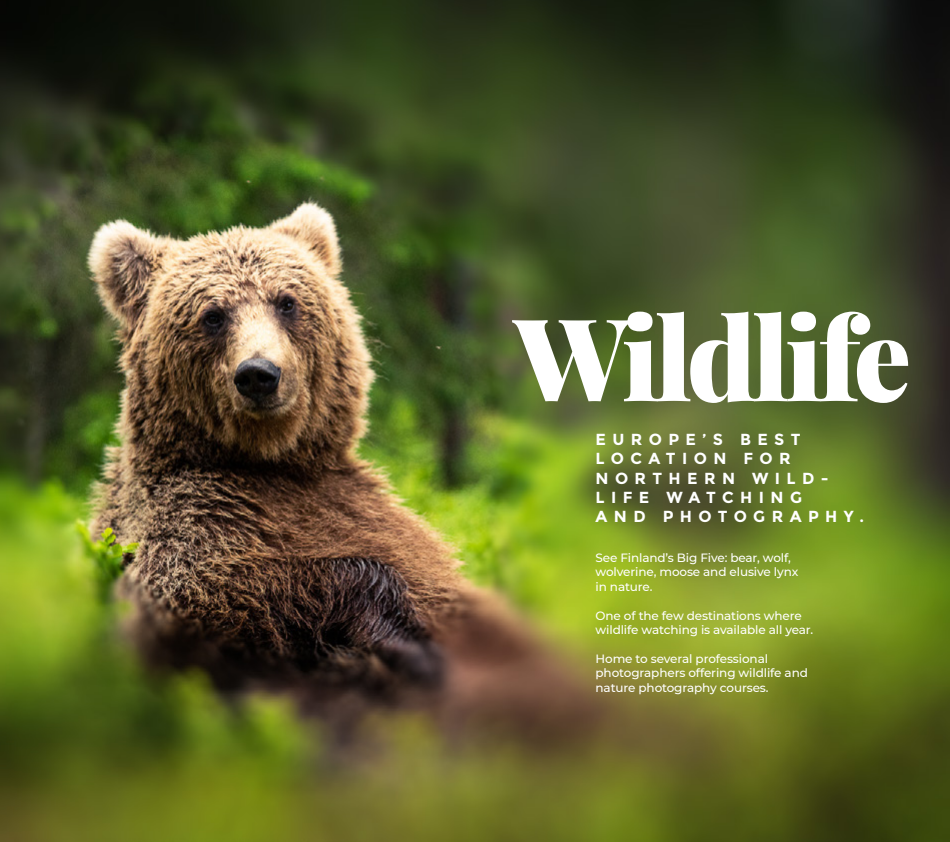
<style>
.page{position:relative;width:950px;height:842px;background:#fff}
.page>*{position:absolute;margin:0;border:0;box-sizing:border-box;transform-origin:0 0}
.t1{font:900 114.6px "Playfair Display";letter-spacing:-.04em;color:#fff}
.t2{font:700 16px/19.2px "Montserrat";letter-spacing:.4em;color:#fff}
.t3{font:500 12px/14.4px "Montserrat";letter-spacing:-.01em;color:#fff}
</style>
<div class="page">
<img style="left:0;top:0;width:950px;height:842px">
<h1 class="t1" style="left:514px;top:284px;width:399px">Wildlife</h1>
<h2 class="t2" style="left:595px;top:430px;width:270px">EUROPE’S BEST<br>LOCATION FOR<br>NORTHERN WILD-<br>LIFE WATCHING<br>AND PHOTOGRAPHY.</h2>
<p class="t3" style="left:595px;top:550px;width:204px">See Finland’s Big Five: bear, wolf, wolverine, moose and elusive lynx in nature.</p>
<p class="t3" style="left:595px;top:608px;width:219px">One of the few destinations where wildlife watching is available all year.</p>
<p class="t3" style="left:595px;top:651px;width:214px">Home to several professional photographers offering wildlife and nature photography courses.</p>
</div>
